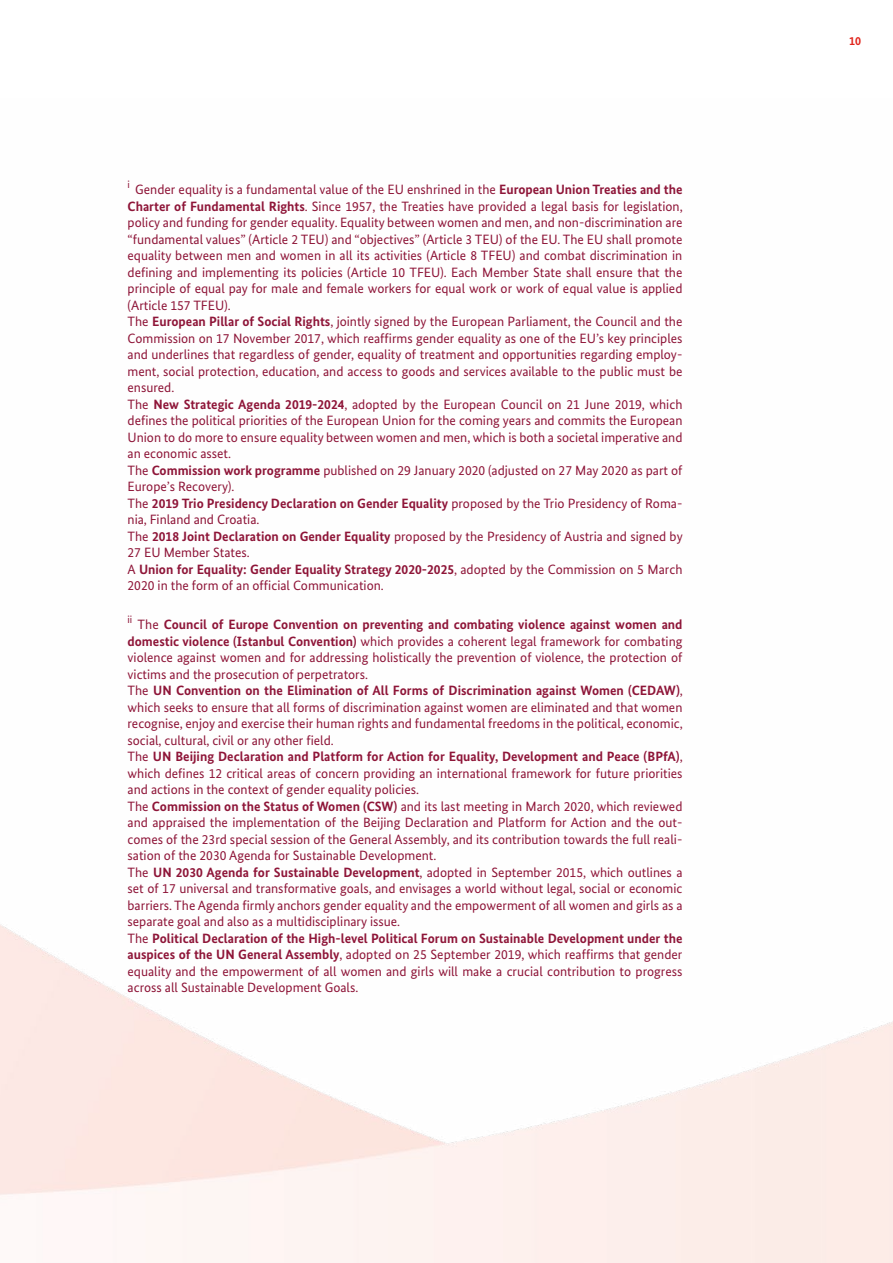
<style>
.page{position:relative;width:893px;height:1263px;background:#fff}
.page>*{position:absolute;margin:0;border:0;box-sizing:border-box;transform-origin:0 0}
.t1{font:13.5px/16.5px "Bundes Sans";color:#8e1538;text-align:justify}
.t2{font:700 12px "Bundes Sans";color:#e1261d}
.t3{font:10.5px "Bundes Sans";color:#8e1538}
.s1{font-weight:700}
</style>
<div class="page">
<p class="t3" style="left:128px;top:178px;width:4px">i</p>
<p class="t1" style="left:128px;top:181px;width:557px;text-indent:8px">Gender equality is a fundamental value of the EU enshrined in the <span class="s1">European Union Treaties and the Charter of Fundamental Rights</span>. Since 1957, the Treaties have provided a legal basis for legislation, policy and funding for gender equality. Equality between women and men, and non-discrimination are “fundamental values” (Article 2 TEU) and “objectives” (Article 3 TEU) of the EU. The EU shall promote equality between men and women in all its activities (Article 8 TFEU) and combat discrimination in defining and implementing its policies (Article 10 TFEU). Each Member State shall ensure that the principle of equal pay for male and female workers for equal work or work of equal value is applied (Article 157 TFEU).</p>
<p class="t1" style="left:128px;top:313px;width:556px">The <span class="s1">European Pillar of Social Rights</span>, jointly signed by the European Parliament, the Council and the Commission on 17 November 2017, which reaffirms gender equality as one of the EU’s key principles and underlines that regardless of gender, equality of treatment and opportunities regarding employ&shy;ment, social protection, education, and access to goods and services available to the public must be ensured.</p>
<p class="t1" style="left:128px;top:396px;width:556px">The <span class="s1">New Strategic Agenda 2019-2024</span>, adopted by the European Council on 21 June 2019, which defines the political priorities of the European Union for the coming years and commits the European Union to do more to ensure equality between women and men, which is both a societal imperative and an economic asset.</p>
<p class="t1" style="left:128px;top:462px;width:556px">The <span class="s1">Commission work programme</span> published on 29 January 2020 (adjusted on 27 May 2020 as part of<br>Europe’s Recovery).</p>
<p class="t1" style="left:128px;top:495px;width:556px">The <span class="s1">2019 Trio Presidency Declaration on Gender Equality</span> proposed by the Trio Presidency of Roma&shy;nia, Finland and Croatia.</p>
<p class="t1" style="left:128px;top:528px;width:557px">The <span class="s1">2018 Joint Declaration on Gender Equality</span> proposed by the Presidency of Austria and signed by<br>27 EU Member States.</p>
<p class="t1" style="left:128px;top:561px;width:556px">A <span class="s1">Union for Equality: Gender Equality Strategy 2020-2025</span>, adopted by the Commission on 5 March<br>2020 in the form of an official Communication.</p>
<p class="t3" style="left:128px;top:613px;width:6px">ii</p>
<p class="t1" style="left:128px;top:616px;width:556px;text-indent:10px">The <span class="s1">Council of Europe Convention on preventing and combating violence against women and domestic violence (Istanbul Convention)</span> which provides a coherent legal framework for combating violence against women and for addressing holistically the prevention of violence, the protection of victims and the prosecution of perpetrators.</p>
<p class="t1" style="left:128px;top:682px;width:557px">The <span class="s1">UN Convention on the Elimination of All Forms of Discrimination against Women (CEDAW)</span>, which seeks to ensure that all forms of discrimination against women are eliminated and that women recognise, enjoy and exercise their human rights and fundamental freedoms in the political, economic, social, cultural, civil or any other field.</p>
<p class="t1" style="left:128px;top:748px;width:557px">The <span class="s1">UN Beijing Declaration and Platform for Action for Equality, Development and Peace (BPfA)</span>, which defines 12 critical areas of concern providing an international framework for future priorities and actions in the context of gender equality policies.</p>
<p class="t1" style="left:128px;top:798px;width:556px">The <span class="s1">Commission on the Status of Women (CSW)</span> and its last meeting in March 2020, which reviewed and appraised the implementation of the Beijing Declaration and Platform for Action and the out&shy;comes of the 23rd special session of the General Assembly, and its contribution towards the full reali&shy;sation of the 2030 Agenda for Sustainable Development.</p>
<p class="t1" style="left:128px;top:864px;width:556px">The <span class="s1">UN 2030 Agenda for Sustainable Development</span>, adopted in September 2015, which outlines a set of 17 universal and transformative goals, and envisages a world without legal, social or economic barriers. The Agenda firmly anchors gender equality and the empowerment of all women and girls as a separate goal and also as a multidisciplinary issue.</p>
<p class="t1" style="left:128px;top:930px;width:556px">The <span class="s1">Political Declaration of the High-level Political Forum on Sustainable Development under the auspices of the UN General Assembly</span>, adopted on 25 September 2019, which reaffirms that gender equality and the empowerment of all women and girls will make a crucial contribution to progress across all Sustainable Development Goals.</p>
<p class="t2" style="left:849px;top:34px;width:13px">10</p>
</div>
